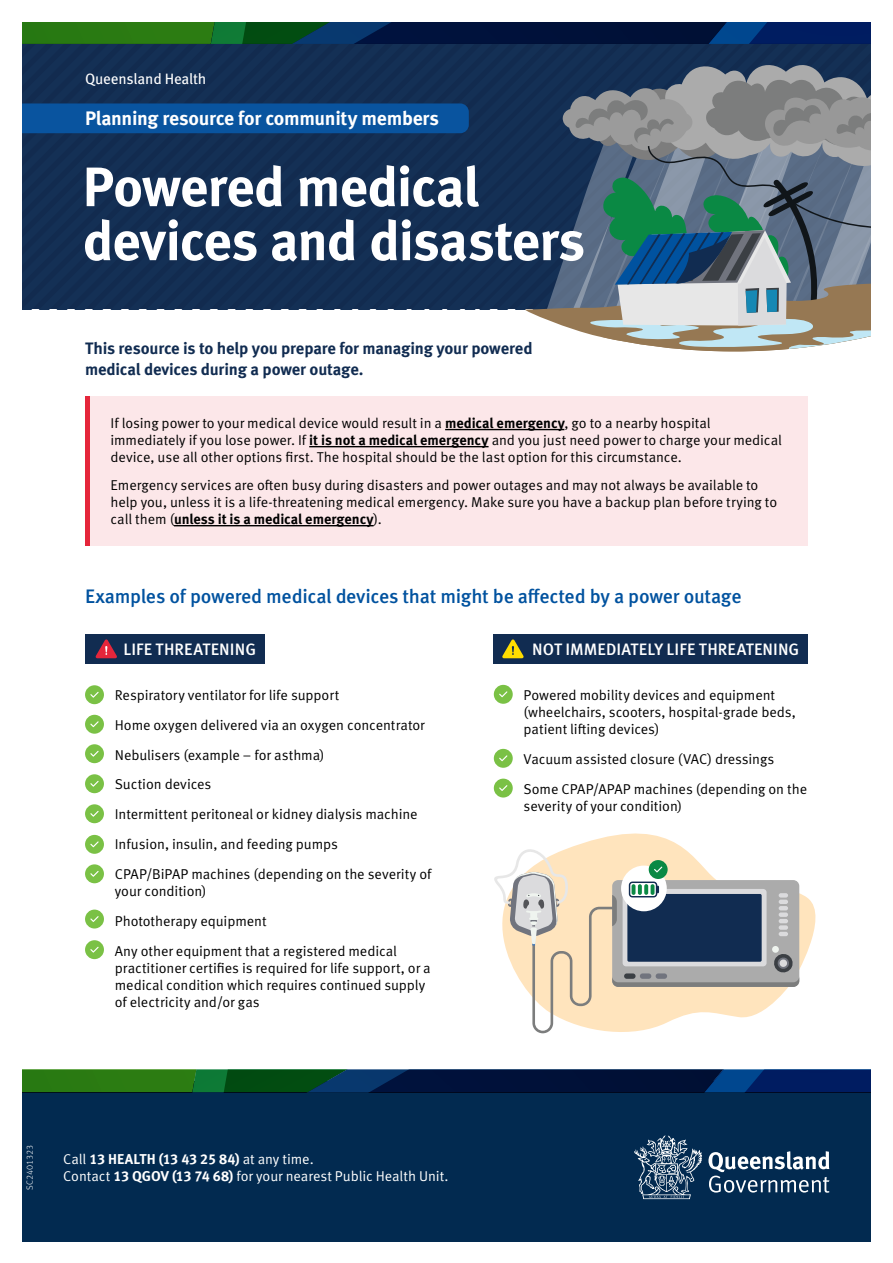
<style>
.page{position:relative;width:893px;height:1263px;background:#fff}
.page>*{position:absolute;margin:0;border:0;box-sizing:border-box;transform-origin:0 0}
.Body_text{font:700 55.5px/54px "Meta Pro";letter-spacing:-.025em;color:#fff}
.Heading_3{font:500 19.5px "Meta Pro";letter-spacing:-.015em;color:#00529f}
.Body_text-2{font:700 19.5px "Meta Pro";letter-spacing:-.02em;color:#fff}
.Body_text-3{font:700 16.5px/21px "Meta Pro";letter-spacing:-.01em;color:#112c51}
.Terms_subtitle{font:500 16.5px "Meta OT";letter-spacing:.005em;color:#fff}
.t1{font:15px "Meta Pro";letter-spacing:-.01em;color:#fff}
.Bulleted_list{font:14.25px/17.1px "Meta Pro Norm";letter-spacing:-.005em;color:#000}
.Body_text-4{font:14.25px/17.1px "Meta Pro Norm";letter-spacing:-.005em;color:#000}
.Body_text-5{font:14.25px/17.1px "Meta Pro Norm";letter-spacing:-.005em;color:#fff}
.Body_text-6{font:300 9px "Meta Pro";letter-spacing:-.02em;color:#fff}
.s1{font-family:"Meta Pro";font-weight:700}
</style>
<div class="page">
<div style="left:0;top:1082px;width:893px;height:181px;background:#022a50"></div>
<svg style="left:21px;top:1069px;width:851px;height:23px;background:#0d3b3c"></svg>
<svg style="left:541px;top:833px;width:275px;height:201px"></svg>
<div style="left:85px;top:634px;width:180px;height:30px;background:#112c51"></div>
<div style="left:85px;top:685px;width:19px;height:19px;background:#7ac145;border-radius:50%"></div>
<svg style="left:90px;top:692px;width:9px;height:6px"></svg>
<div style="left:85px;top:715px;width:19px;height:19px;background:#7ac145;border-radius:50%"></div>
<svg style="left:90px;top:721px;width:9px;height:6px"></svg>
<div style="left:85px;top:744px;width:19px;height:19px;background:#7ac145;border-radius:50%"></div>
<svg style="left:90px;top:751px;width:9px;height:6px"></svg>
<div style="left:85px;top:774px;width:19px;height:19px;background:#7ac145;border-radius:50%"></div>
<svg style="left:90px;top:781px;width:9px;height:6px"></svg>
<div style="left:85px;top:804px;width:19px;height:19px;background:#7ac145;border-radius:50%"></div>
<svg style="left:90px;top:811px;width:9px;height:6px"></svg>
<div style="left:85px;top:835px;width:19px;height:19px;background:#7ac145;border-radius:50%"></div>
<svg style="left:90px;top:841px;width:9px;height:6px"></svg>
<div style="left:85px;top:864px;width:19px;height:19px;background:#7ac145;border-radius:50%"></div>
<svg style="left:90px;top:871px;width:9px;height:6px"></svg>
<div style="left:85px;top:909px;width:19px;height:19px;background:#7ac145;border-radius:50%"></div>
<svg style="left:90px;top:916px;width:9px;height:6px"></svg>
<div style="left:85px;top:940px;width:19px;height:19px;background:#7ac145;border-radius:50%"></div>
<svg style="left:90px;top:947px;width:9px;height:6px"></svg>
<div style="left:85px;top:396px;width:723px;height:149px;background:#fce7e9"></div>
<hr style="left:445px;top:429px;width:119px;height:1px;background:#000">
<hr style="left:309px;top:446px;width:180px;height:1px;background:#000">
<hr style="left:174px;top:525px;width:199px;height:1px;background:#000">
<hr style="left:85px;top:396px;width:4px;height:149px;background:#e5263b">
<div style="left:494px;top:634px;width:314px;height:30px;background:#112c51"></div>
<div style="left:494px;top:685px;width:19px;height:19px;background:#7ac145;border-radius:50%"></div>
<svg style="left:499px;top:691px;width:8px;height:6px"></svg>
<div style="left:494px;top:749px;width:19px;height:19px;background:#7ac145;border-radius:50%"></div>
<svg style="left:499px;top:755px;width:8px;height:6px"></svg>
<div style="left:494px;top:779px;width:19px;height:18px;background:#7ac145;border-radius:50%"></div>
<svg style="left:499px;top:785px;width:8px;height:6px"></svg>
<svg style="left:22px;top:22px;width:849px;height:330px;background:#445d74"></svg>
<svg style="left:708px;top:1151px;width:121px;height:42px"></svg>
<svg style="left:634px;top:1135px;width:68px;height:64px"></svg>
<svg style="left:96px;top:639px;width:21px;height:19px"></svg>
<svg style="left:502px;top:639px;width:22px;height:19px"></svg>
<svg style="left:494px;top:849px;width:305px;height:184px"></svg>
<div style="left:0;top:1242px;width:893px;height:21px;background:#fff"></div>
<div style="left:0;top:0;width:21px;height:1251px;background:#fff"></div>
<div style="left:872px;top:3px;width:21px;height:1248px;background:#fff"></div>
<p class="t1" style="left:87px;top:65px;width:123px">Queensland Health</p>
<p class="Body_text-2" style="left:85px;top:103px;width:355px">Planning resource for community members</p>
<p class="t1" style="left:85px;top:67px;width:123px">Queensland Health</p>
<h2 class="Body_text-2" style="left:87px;top:101px;width:67px">Subtitle</h2>
<p class="Body_text" style="left:82px;top:156px;width:504px">Powered medical devices and disasters</p>
<p class="Body_text-3" style="left:85px;top:336px;width:449px">This resource is to help you prepare for managing your powered medical devices during a power outage.</p>
<p class="Body_text-4" style="left:111px;top:413px;width:673px">If losing power to your medical device would result in a <span class="s1">medical emergency</span>, go to a nearby hospital immediately if you lose power. If <span class="s1">it is not a medical emergency</span> and you just need power to charge your medical device, use all other options first. The hospital should be the last option for this circumstance.</p>
<p class="Body_text-4" style="left:111px;top:475px;width:668px">Emergency services are often busy during disasters and power outages and may not always be available to help you, unless it is a life-threatening medical emergency. Make sure you have a backup plan before trying to call them (<span class="s1">unless it is a medical emergency</span>).</p>
<p class="Heading_3" style="left:85px;top:581px;width:658px">Examples of powered medical devices that might be affected by a power outage</p>
<p class="Terms_subtitle" style="left:123px;top:639px;width:134px">LIFE THREATENING</p>
<p class="Bulleted_list" style="left:115px;top:685px;width:226px">Respiratory ventilator for life support</p>
<p class="Bulleted_list" style="left:115px;top:715px;width:311px">Home oxygen delivered via an oxygen concentrator</p>
<p class="Bulleted_list" style="left:115px;top:745px;width:211px">Nebulisers (example – for asthma)</p>
<p class="Bulleted_list" style="left:115px;top:775px;width:98px">Suction devices</p>
<p class="Bulleted_list" style="left:115px;top:805px;width:304px">Intermittent peritoneal or kidney dialysis machine</p>
<p class="Bulleted_list" style="left:115px;top:835px;width:225px">Infusion, insulin, and feeding pumps</p>
<p class="Bulleted_list" style="left:115px;top:865px;width:318px">CPAP/BiPAP machines (depending on the severity of your condition)</p>
<p class="Bulleted_list" style="left:115px;top:911px;width:153px">Phototherapy equipment</p>
<p class="Bulleted_list" style="left:115px;top:941px;width:318px">Any other equipment that a registered medical practitioner certifies is required for life support, or a medical condition which requires continued supply of electricity and/or gas</p>
<p class="Terms_subtitle" style="left:532px;top:639px;width:269px">NOT IMMEDIATELY LIFE THREATENING</p>
<p class="Bulleted_list" style="left:524px;top:685px;width:274px">Powered mobility devices and equipment (wheelchairs, scooters, hospital-grade beds, patient lifting devices)</p>
<p class="Bulleted_list" style="left:524px;top:749px;width:252px">Vacuum assisted closure (VAC) dressings</p>
<p class="Bulleted_list" style="left:524px;top:779px;width:285px">Some CPAP/APAP machines (depending on the severity of your condition)</p>
<p class="Body_text-6" style="left:23px;top:1189px;width:46px;rotate:-90deg">SC2401323</p>
<p class="Body_text-5" style="left:63px;top:1150px;width:387px">Call <span class="s1">13 HEALTH (13 43 25 84)</span> at any time.<br>Contact <span class="s1">13 QGOV (13 74 68)</span> for your nearest Public Health Unit.</p>
</div>
